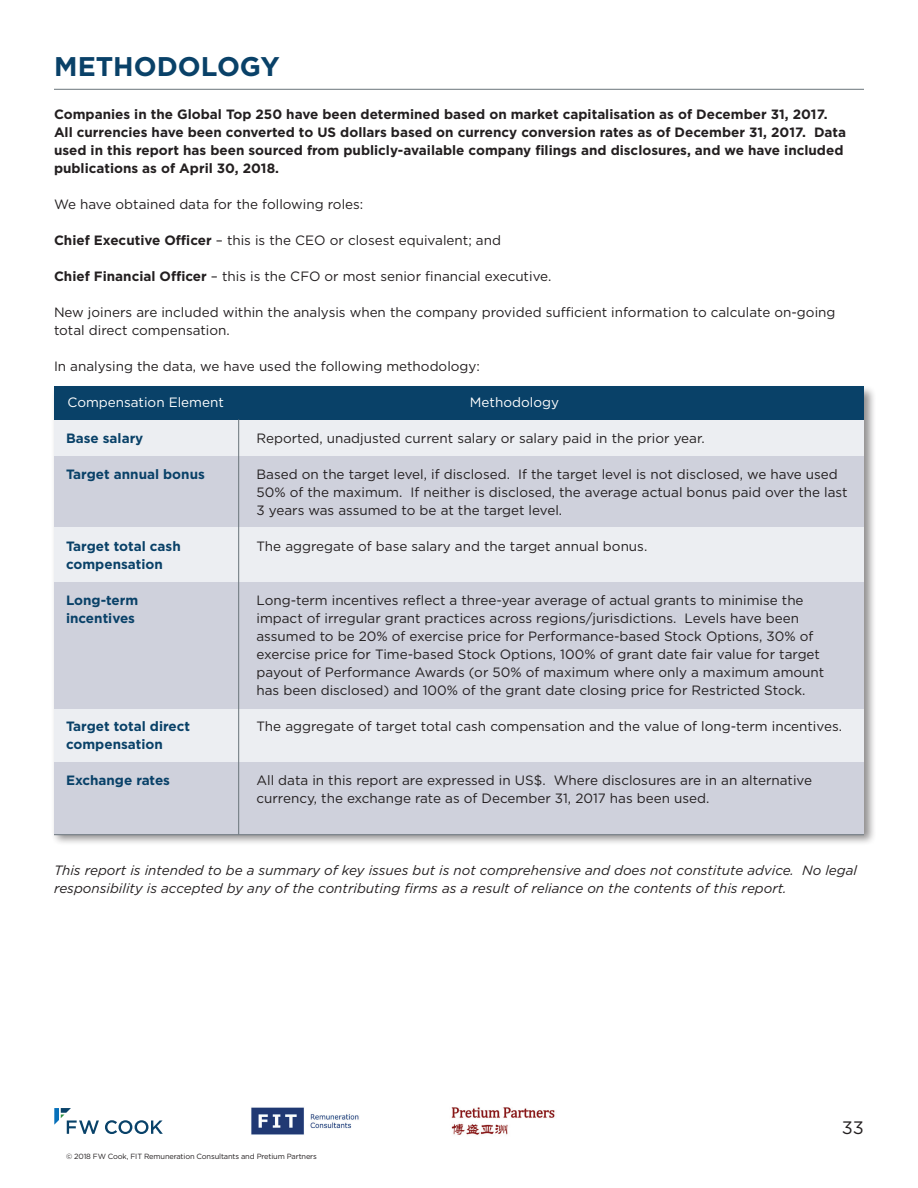
<style>
.page{position:relative;width:918px;height:1188px;background:#fff}
.page>*{position:absolute;margin:0;border:0;box-sizing:border-box;transform-origin:0 0}
.t1{font:700 27px "Gotham";color:#094168}
.t2{font:18px "Gotham";color:#231f20}
.t3{font:13.5px/18px "Gotham";color:#231f20}
.t4{font:700 13.5px/18px "Gotham";color:#231f20}
.t5{font:italic 13.5px/18px "Gotham";color:#231f20}
.t6{font:700 13.5px "Gotham";color:#094168}
.t7{font:13.5px "Gotham";color:#fff}
.t8{font:7.5px "Gotham";letter-spacing:-.02em;color:#231f20}
.s1{font-weight:700}
</style>
<div class="page">
<img style="left:251px;top:1107px;width:108px;height:28px">
<img style="left:451px;top:1107px;width:104px;height:28px">
<svg style="left:105px;top:1120px;width:58px;height:14px"></svg>
<svg style="left:54px;top:1108px;width:45px;height:26px"></svg>
<div style="left:51px;top:384px;width:826px;height:462px;background:#231f20;opacity:.5"></div>
<div style="left:54px;top:387px;width:810px;height:447px;background:#eceef2"></div>
<hr style="left:54px;top:89px;width:810px;height:1px;background:#6a747b">
<div style="left:54px;top:386px;width:810px;height:33px;background:#094168"></div>
<div style="left:54px;top:456px;width:810px;height:71px;background:#cfd1dc"></div>
<div style="left:54px;top:582px;width:810px;height:127px;background:#cfd1dc"></div>
<div style="left:54px;top:763px;width:810px;height:72px;background:#cfd1dc"></div>
<hr style="left:238px;top:419px;width:1px;height:415px;background:#6a747b">
<hr style="left:54px;top:834px;width:810px;height:1px;background:#6a747b">
<h1 class="t1" style="left:54px;top:48px;width:22px">Methodo</h1>
<h1 class="t1" style="left:201px;top:48px;width:81px">logy</h1>
<p class="t4" style="left:54px;top:105px;width:794px">Companies in the Global Top 250 have been determined based on market capitalisation as of December 31, 2017.<br>All currencies have been converted to US dollars based on currency conversion rates as of December 31, 2017. Data used in this report has been sourced from publicly-available company filings and disclosures, and we have included publications as of April 30, 2018.</p>
<p class="t3" style="left:54px;top:195px;width:311px">We have obtained data for the following roles:</p>
<p class="t3" style="left:54px;top:231px;width:448px"><span class="s1">Chief Executive Officer</span> – this is the CEO or closest equivalent; and</p>
<p class="t3" style="left:54px;top:267px;width:499px"><span class="s1">Chief Financial Officer</span> – this is the CFO or most senior financial executive.</p>
<p class="t3" style="left:54px;top:303px;width:783px">New joiners are included within the analysis when the company provided sufficient information to calculate on-going total direct compensation.</p>
<p class="t3" style="left:54px;top:357px;width:428px">In analysing the data, we have used the following methodology:</p>
<p class="t7" style="left:68px;top:393px;width:158px">Compensation Element</p>
<p class="t7" style="left:470px;top:393px;width:91px">Methodology</p>
<p class="t6" style="left:66px;top:429px;width:79px">Base salary</p>
<p class="t3" style="left:256px;top:429px;width:450px">Reported, unadjusted current salary or salary paid in the prior year.</p>
<p class="t6" style="left:66px;top:465px;width:140px">Target annual bonus</p>
<p class="t3" style="left:256px;top:465px;width:593px">Based on the target level, if disclosed. If the target level is not disclosed, we have used<br>50% of the maximum. If neither is disclosed, the average actual bonus paid over the last<br>3 years was assumed to be at the target level.</p>
<p class="t6" style="left:66px;top:537px;width:116px">Target total cash</p>
<p class="t3" style="left:256px;top:537px;width:392px">The aggregate of base salary and the target annual bonus.</p>
<p class="t6" style="left:66px;top:555px;width:98px">compensation</p>
<p class="t6" style="left:66px;top:591px;width:74px">Long-term</p>
<p class="t3" style="left:256px;top:591px;width:549px">Long-term incentives reflect a three-year average of actual grants to minimise the</p>
<p class="t6" style="left:66px;top:609px;width:71px">incentives</p>
<p class="t3" style="left:256px;top:609px;width:569px">impact of irregular grant practices across regions/jurisdictions. Levels have been assumed to be 20% of exercise price for Performance-based Stock Options, 30% of exercise price for Time-based Stock Options, 100% of grant date fair value for target payout of Performance Awards (or 50% of maximum where only a maximum amount has been disclosed) and 100% of the grant date closing price for Restricted Stock.</p>
<p class="t6" style="left:66px;top:717px;width:126px">Target total direct</p>
<p class="t3" style="left:256px;top:717px;width:587px">The aggregate of target total cash compensation and the value of long-term incentives.</p>
<p class="t6" style="left:66px;top:735px;width:98px">compensation</p>
<p class="t6" style="left:66px;top:771px;width:106px">Exchange rates</p>
<p class="t3" style="left:256px;top:771px;width:557px">All data in this report are expressed in US$. Where disclosures are in an alternative currency, the exchange rate as of December 31, 2017 has been used.</p>
<p class="t5" style="left:54px;top:861px;width:805px">This report is intended to be a summary of key issues but is not comprehensive and does not constitute advice. No legal responsibility is accepted by any of the contributing firms as a result of reliance on the contents of this report.</p>
<p class="t8" style="left:66px;top:1152px;width:252px">© 2018 FW Cook, FIT Remuneration Consultants and Pretium Partners</p>
<h2 class="t2" style="left:842px;top:1116px;width:24px">33</h2>
</div>
